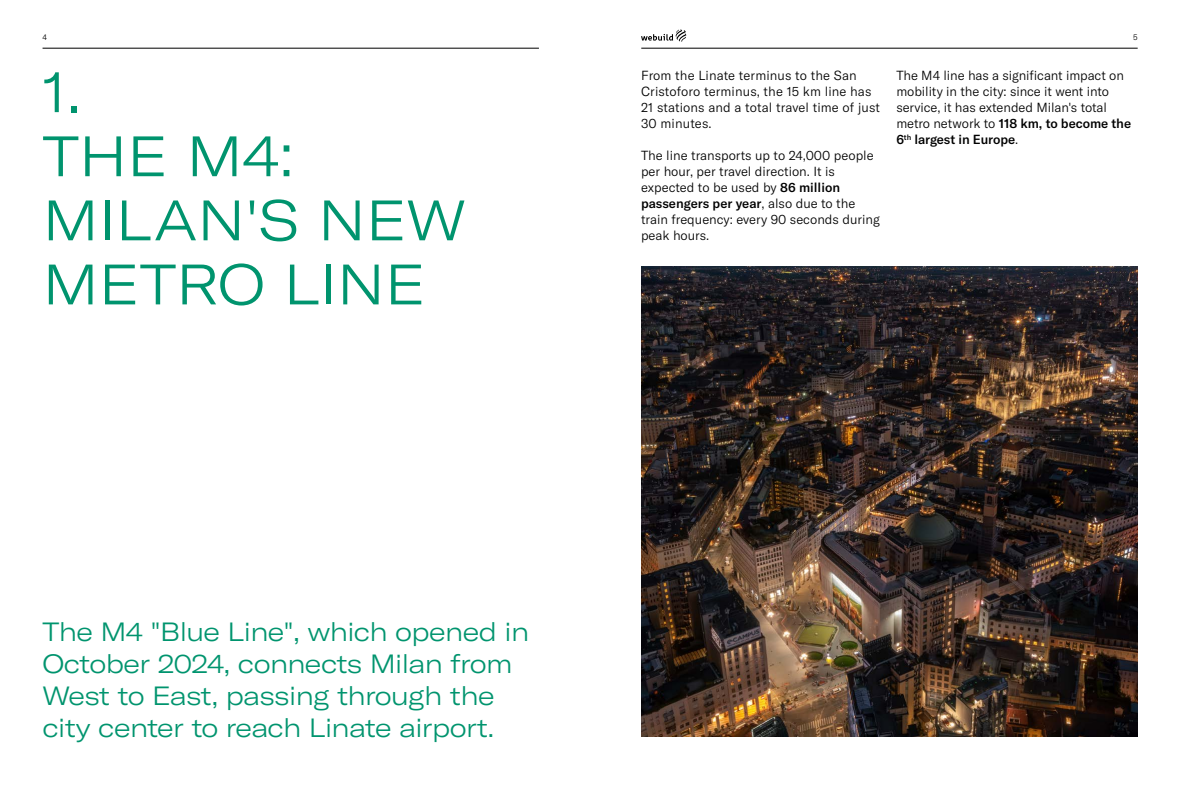
<style>
.page{position:relative;width:1180px;height:789px;background:#fff}
.page>*{position:absolute;margin:0;border:0;box-sizing:border-box;transform-origin:0 0}
.t1{font:300 expanded 56px/64px "GT America";color:#00946e}
.t2{font:300 expanded 26px/32px "GT America";letter-spacing:-.025em;color:#00946e}
.t3{font:300 13px/16px "GT America";color:#000}
.t4{font:300 8px "GT America";color:#000}
.s1{font-weight:500}
</style>
<div class="page">
<svg style="left:641px;top:29px;width:45px;height:13px"></svg>
<hr style="left:641px;top:48px;width:496px;height:1px;background:#000">
<hr style="left:43px;top:48px;width:496px;height:1px;background:#000">
<img style="left:641px;top:266px;width:496px;height:470px">
<p class="t4" style="left:43px;top:33px;width:6px">4</p>
<p class="t4" style="left:1132px;top:33px;width:6px">5</p>
<h1 class="t1" style="left:43px;top:60px;width:425px">1.<br>THE M4:<br>MILAN'S NEW<br>METRO LINE</h1>
<p class="t3" style="left:641px;top:67px;width:240px">From the Linate terminus to the San<br>Cristoforo terminus, the 15 km line has<br>21 stations and a total travel time of just<br>30 minutes.</p>
<p class="t3" style="left:896px;top:67px;width:236px">The M4 line has a significant impact on mobility in the city: since it went into service, it has extended Milan's total metro network to <span class="s1">118 km, to become the 6</span><sup>th</sup> <span class="s1">largest in Europe</span>.</p>
<p class="t3" style="left:641px;top:147px;width:240px">The line transports up to 24,000 people per hour, per travel direction. It is expected to be used by <span class="s1">86 million passengers per year</span>, also due to the train frequency: every 90 seconds during peak hours.</p>
<h2 class="t2" style="left:43px;top:615px;width:488px">The M4 "Blue Line", which opened in October 2024, connects Milan from West to East, passing through the city center to reach Linate airport.</h2>
</div>
